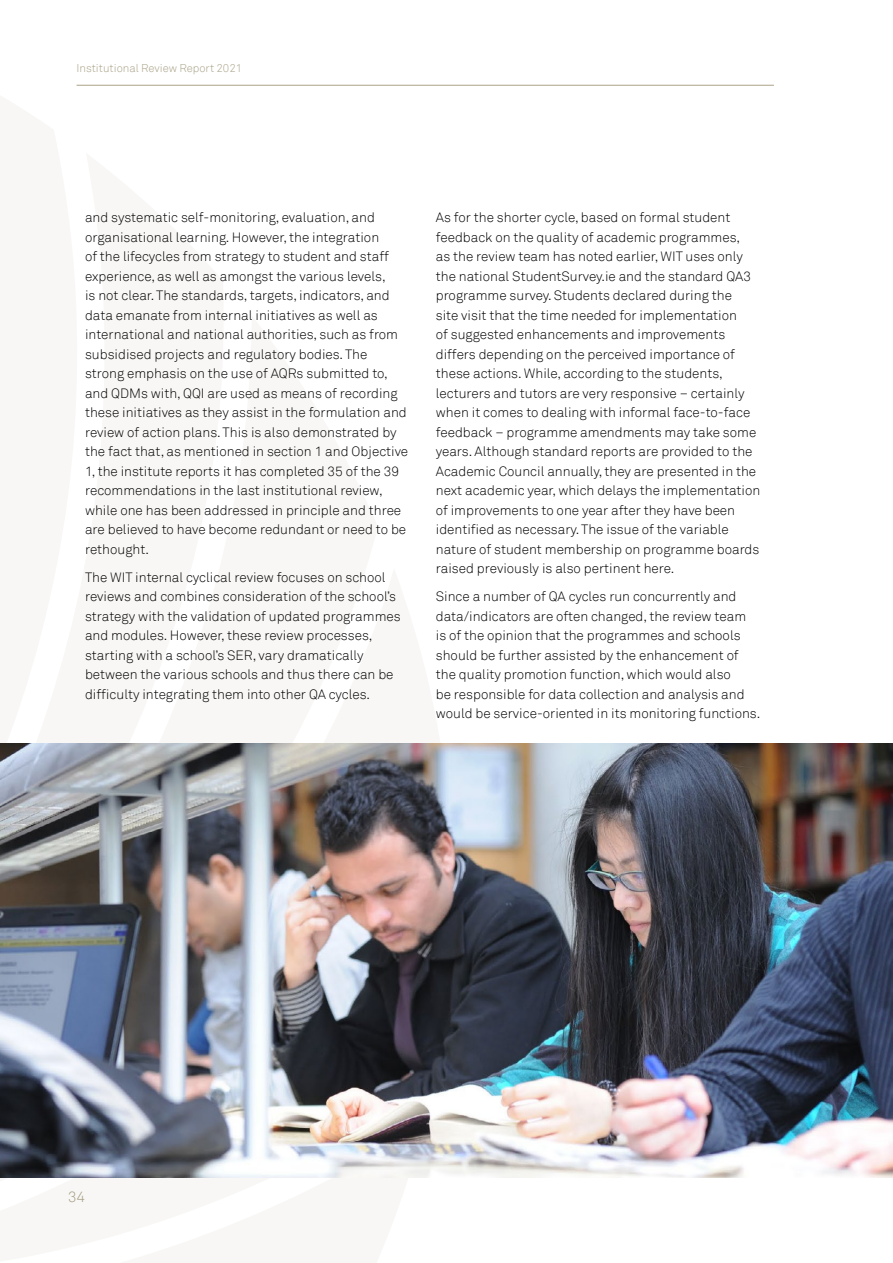
<style>
.page{position:relative;width:893px;height:1263px;background:#fff}
.page>*{position:absolute;margin:0;border:0;box-sizing:border-box;transform-origin:0 0}
.t1{font:300 15px "Akkurat";color:#a9a287}
.t2{font:300 13.5px/19.5px "Akkurat";color:#000}
.t3{font:300 11.25px "Akkurat";color:#a9a287}
</style>
<div class="page">
<hr style="left:77px;top:85px;width:697px;height:1px;background:#a9a287">
<img style="left:0;top:743px;width:893px;height:435px">
<p class="t3" style="left:77px;top:61px;width:167px">Institutional Review Report 2021</p>
<p class="t2" style="left:85px;top:208px;width:325px">and systematic self-monitoring, evaluation, and organisational learning. However, the integration<br>of the lifecycles from strategy to student and staff experience, as well as amongst the various levels,<br>is not clear. The standards, targets, indicators, and data emanate from internal initiatives as well as international and national authorities, such as from subsidised projects and regulatory bodies. The strong emphasis on the use of AQRs submitted to, and QDMs with, QQI are used as means of recording these initiatives as they assist in the formulation and review of action plans. This is also demonstrated by the fact that, as mentioned in section 1 and Objective 1, the institute reports it has completed 35 of the 39 recommendations in the last institutional review, while one has been addressed in principle and three are believed to have become redundant or need to be rethought.</p>
<p class="t2" style="left:85px;top:568px;width:317px">The WIT internal cyclical review focuses on school reviews and combines consideration of the school’s strategy with the validation of updated programmes and modules. However, these review processes, starting with a school’s SER, vary dramatically between the various schools and thus there can be difficulty integrating them into other QA cycles.</p>
<p class="t2" style="left:436px;top:208px;width:326px">As for the shorter cycle, based on formal student feedback on the quality of academic programmes,<br>as the review team has noted earlier, WIT uses only the national StudentSurvey.ie and the standard QA3 programme survey. Students declared during the<br>site visit that the time needed for implementation<br>of suggested enhancements and improvements differs depending on the perceived importance of these actions. While, according to the students, lecturers and tutors are very responsive – certainly when it comes to dealing with informal face-to-face feedback – programme amendments may take some years. Although standard reports are provided to the Academic Council annually, they are presented in the next academic year, which delays the implementation of improvements to one year after they have been identified as necessary. The issue of the variable nature of student membership on programme boards raised previously is also pertinent here.</p>
<p class="t2" style="left:436px;top:587px;width:326px">Since a number of QA cycles run concurrently and data/indicators are often changed, the review team<br>is of the opinion that the programmes and schools should be further assisted by the enhancement of the quality promotion function, which would also<br>be responsible for data collection and analysis and would be service-oriented in its monitoring functions.</p>
<p class="t1" style="left:68px;top:1187px;width:19px">34</p>
</div>
